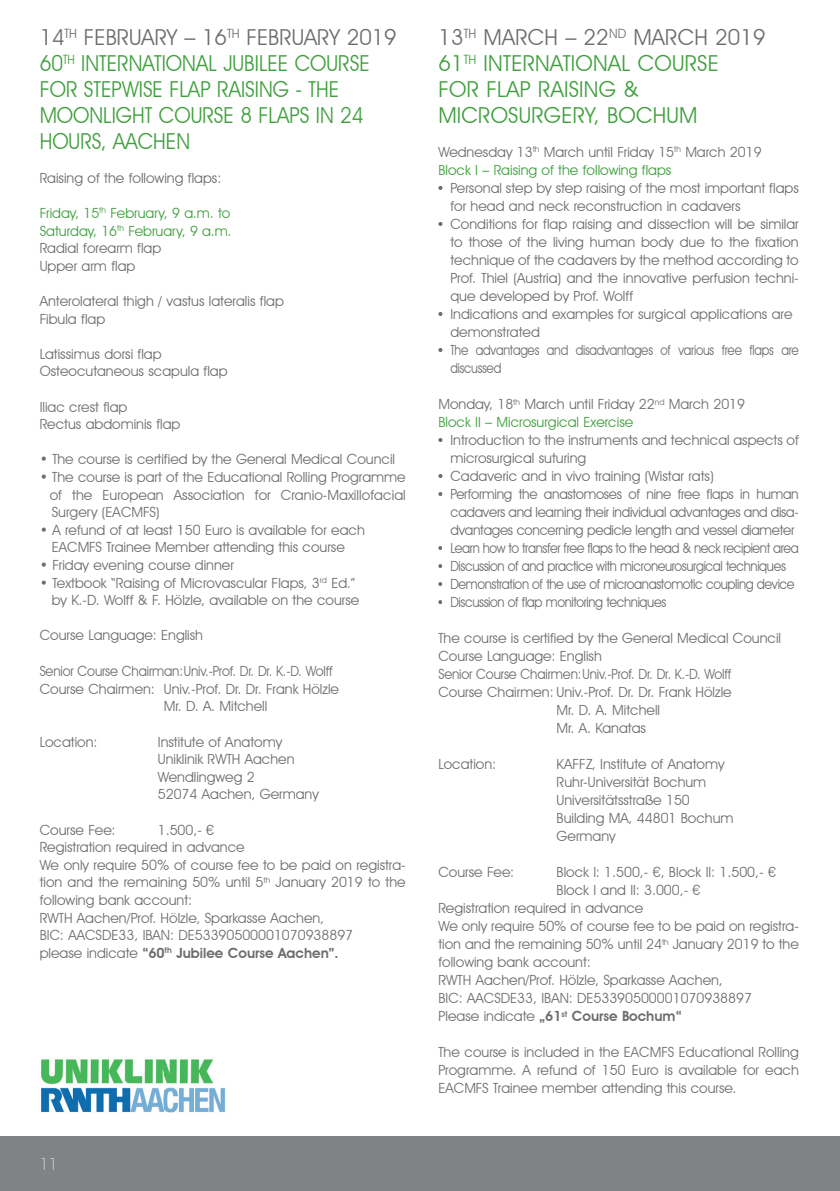
<style>
.page{position:relative;width:840px;height:1191px;background:#fff}
.page>*{position:absolute;margin:0;border:0;box-sizing:border-box;transform-origin:0 0}
.t1{font:22px/26px "Avant Garde IT Cby BT";color:#3f9f3d;scale:.94 1}
.t2{font:22px/26px "Avant Garde IT Cby BT";color:#3f9f3d}
.t3{font:200 16px "Avant Garde";color:#fff}
.t4{font:14px/18px "Avant Garde IT Cby BT";color:#6c6d70}
.t5{font:14px/18px "Avant Garde IT Cby BT";letter-spacing:-.02em;color:#6c6d70}
.t6{font:14px "Avant Garde IT Cby BT";color:#6c6d70;scale:.93 1}
.t7{font:14px/17.6px "Avant Garde IT Cby BT";color:#3f9f3d}
.t8{font:600 14px "Avant Garde IT Cby BT";color:#6c6d70}
.s1{color:#6c6d70}
.s2{font-weight:600}
.s3{color:#3f9f3d}
.s4{font-weight:400}
</style>
<div class="page">
<div style="left:0;top:1136px;width:839px;height:55px;background:#808285"></div>
<svg style="left:438px;top:186px;width:4px;height:4px"></svg>
<svg style="left:438px;top:222px;width:4px;height:4px"></svg>
<svg style="left:438px;top:312px;width:4px;height:4px"></svg>
<svg style="left:438px;top:348px;width:4px;height:4px"></svg>
<svg style="left:438px;top:438px;width:4px;height:4px"></svg>
<svg style="left:438px;top:474px;width:4px;height:4px"></svg>
<svg style="left:438px;top:492px;width:4px;height:4px"></svg>
<svg style="left:438px;top:546px;width:4px;height:4px"></svg>
<svg style="left:438px;top:564px;width:4px;height:4px"></svg>
<svg style="left:438px;top:582px;width:4px;height:4px"></svg>
<svg style="left:438px;top:600px;width:4px;height:4px"></svg>
<img style="left:41px;top:1059px;width:185px;height:53px">
<h1 class="t1" style="left:40px;top:24px;width:381px"><span class="s1">14</span><sup>TH</sup> <span class="s1">FEBRUARY – 16</span><sup>TH</sup> <span class="s1">FEBRUARY 2019<br></span>60<sup>TH</sup> INTERNATIONAL JUBILEE COURSE<br>FOR STEPWISE FLAP RAISING - THE<br>MOONLIGHT COURSE 8 FLAPS IN 24<br>HOURS, AACHEN</h1>
<p class="t4" style="left:40px;top:169px;width:183px">Raising of the following flaps:</p>
<p class="t7" style="left:40px;top:204px;width:193px">Friday, 15<sup>th</sup> February, 9 a.m. to<br>Saturday, 16<sup>th</sup> February, 9 a.m.<br><span class="s1">Radial forearm flap<br>Upper arm flap</span></p>
<p class="t4" style="left:40px;top:292px;width:245px">Anterolateral thigh / vastus lateralis flap<br>Fibula flap</p>
<p class="t4" style="left:40px;top:345px;width:189px">Latissimus dorsi flap<br>Osteocutaneous scapula flap</p>
<p class="t4" style="left:40px;top:398px;width:142px">Iliac crest flap<br>Rectus abdominis flap</p>
<p class="t4" style="left:40px;top:450px;width:356px">• The course is certified by the General Medical Council</p>
<p class="t4" style="left:50px;top:468px;width:357px;text-align:justify;text-indent:-10px">• The course is part of the Educational Rolling Programme of the European Association for Cranio-Maxillofacial Surgery (EACMFS)</p>
<p class="t4" style="left:40px;top:521px;width:326px;text-align:center">• A refund of at least 150 Euro is available for each<br>EACMFS Trainee Member attending this course</p>
<p class="t4" style="left:40px;top:556px;width:196px">• Friday evening course dinner</p>
<p class="t4" style="left:40px;top:574px;width:321px;text-align:right">• Textbook “Raising of Microvascular Flaps, 3<sup>rd</sup> Ed.” by K.-D. Wolff &amp; F. Hölzle, available on the course</p>
<p class="t4" style="left:40px;top:626px;width:165px">Course Language: English</p>
<p class="t6" style="left:40px;top:662px;width:316px">Senior Course Chairman: Univ.-Prof. Dr. Dr. K.-D. Wolff</p>
<p class="t4" style="left:40px;top:679px;width:301px">Course Chairmen: Univ.-Prof. Dr. Dr. Frank Hölzle</p>
<p class="t4" style="left:164px;top:697px;width:105px">Mr. D. A. Mitchell</p>
<p class="t4" style="left:40px;top:732px;width:59px">Location:</p>
<p class="t4" style="left:158px;top:732px;width:162px">Institute of Anatomy<br>Uniklinik RWTH Aachen<br>Wendlingweg 2<br>52074 Aachen, Germany</p>
<p class="t4" style="left:40px;top:820px;width:77px">Course Fee:</p>
<p class="t4" style="left:40px;top:820px;width:367px;text-indent:118px">1.500,- €<br>Registration required in advance<br>We only require 50% of course fee to be paid on registra&shy;tion and the remaining 50% until 5<sup>th</sup> January 2019 to the following bank account:<br>RWTH Aachen/Prof. Hölzle, Sparkasse Aachen,<br>BIC: AACSDE33, IBAN: DE53390500001070938897<br>please indicate <span class="s2">“60</span><sup>th</sup> <span class="s2">Jubilee Course Aachen”.</span></p>
<p class="t3" style="left:40px;top:1154px;width:20px">11</p>
<h1 class="t2" style="left:438px;top:24px;width:328px"><span class="s1">13</span><sup>TH</sup> <span class="s1">MARCH – 22</span><sup>ND</sup> <span class="s1">MARCH 2019<br></span>61<sup>TH</sup> INTERNATIONAL COURSE<br>FOR FLAP RAISING &amp;<br>MICROSURGERY, BOCHUM</h1>
<p class="t4" style="left:438px;top:143px;width:324px">Wednesday 13<sup>th</sup> March until Friday 15<sup>th</sup> March 2019<br><span class="s3">Block I – Raising of the following flaps</span></p>
<p class="t4" style="left:450px;top:179px;width:349px">Personal step by step raising of the most important flaps for head and neck reconstruction in cadavers Conditions for flap raising and dissection will be similar to those of the living human body due to the fixation technique of the cadavers by the method according to Prof. Thiel (Austria) and the innovative perfusion techni&shy;que developed by Prof. Wolff<br>Indications and examples for surgical applications are demonstrated<br>The advantages and disadvantages of various free flaps are discussed</p>
<p class="t4" style="left:438px;top:395px;width:308px">Monday, 18<sup>th</sup> March until Friday 22<sup>nd</sup> March 2019<br><span class="s3">Block II – Microsurgical Exercise</span></p>
<p class="t5" style="left:450px;top:431px;width:350px">Introduction to the instruments and technical aspects of microsurgical suturing<br>Cadaveric and in vivo training (Wistar rats)<br>Performing the anastomoses of nine free flaps in human cadavers and learning their individual advantages and disa&shy;dvantages concerning pedicle length and vessel diameter Learn how to transfer free flaps to the head &amp; neck recipient area Discussion of and practice with microneurosurgical techniques Demonstration of the use of microanastomotic coupling device Discussion of flap monitoring techniques</p>
<p class="t4" style="left:438px;top:629px;width:344px">The course is certified by the General Medical Council</p>
<p class="t4" style="left:438px;top:647px;width:165px">Course Language: English</p>
<p class="t6" style="left:438px;top:666px;width:316px">Senior Course Chairmen: Univ.-Prof. Dr. Dr. K.-D. Wolff</p>
<p class="t4" style="left:438px;top:683px;width:295px">Course Chairmen: Univ.-Prof. Dr. Dr. Frank Hölzle</p>
<p class="t4" style="left:556px;top:701px;width:105px">Mr. D. A. Mitchell</p>
<p class="t4" style="left:556px;top:719px;width:91px">Mr. A. Kanatas</p>
<p class="t4" style="left:438px;top:755px;width:59px">Location:</p>
<p class="t4" style="left:556px;top:755px;width:178px">KAFFZ, Institute of Anatomy<br>Ruhr-Universität Bochum<br>Universitätsstraße 150<br>Building MA, 44801 Bochum<br>Germany</p>
<p class="t4" style="left:438px;top:863px;width:77px">Course Fee:</p>
<p class="t4" style="left:556px;top:863px;width:221px">Block I: 1.500,- €, Block II: 1.500,- €</p>
<p class="t4" style="left:556px;top:881px;width:145px">Block I and II: 3.000,- €</p>
<p class="t4" style="left:438px;top:899px;width:206px">Registration required in advance</p>
<p class="t4" style="left:438px;top:917px;width:362px">We only require 50% of course fee to be paid on registra-</p>
<p class="t4" style="left:438px;top:935px;width:361px">tion and the remaining 50% until 24<sup>th</sup> January 2019 to the</p>
<p class="t4" style="left:438px;top:953px;width:154px">following bank account:</p>
<p class="t4" style="left:438px;top:971px;width:286px">RWTH Aachen/Prof. Hölzle, Sparkasse Aachen,</p>
<p class="t4" style="left:438px;top:989px;width:315px">BIC: AACSDE33, IBAN: DE53390500001070938897</p>
<p class="t8" style="left:438px;top:1008px;width:244px"><span class="s4">Please indicate</span> „61<sup>st</sup> Course Bochum“</p>
<p class="t4" style="left:438px;top:1043px;width:361px;text-align:justify">The course is included in the EACMFS Educational Rolling Programme. A refund of 150 Euro is available for each EACMFS Trainee member attending this course.</p>
</div>
